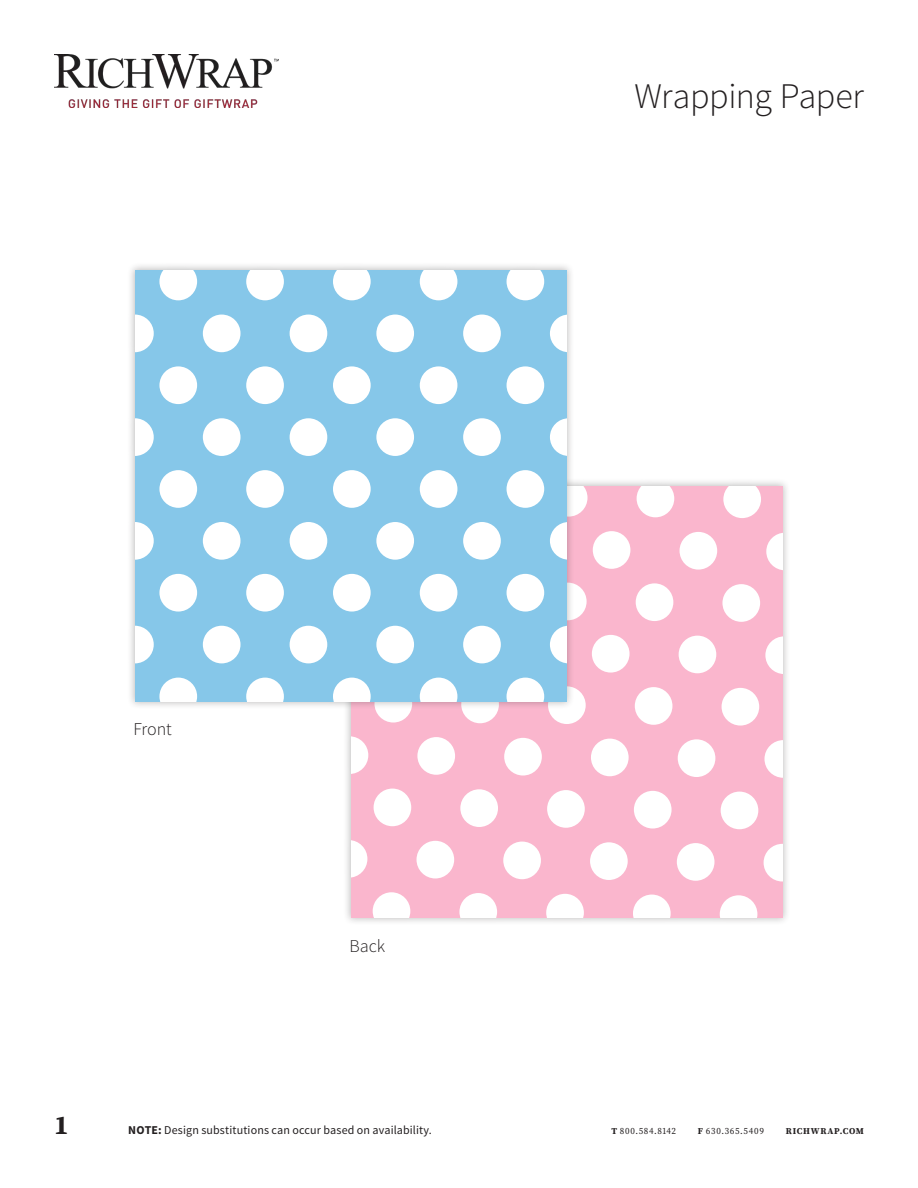
<style>
.page{position:relative;width:918px;height:1188px;background:#fff}
.page>*{position:absolute;margin:0;border:0;box-sizing:border-box;transform-origin:0 0}
.t1{font:300 36px "Source Sans Pro";letter-spacing:-.015em;color:#231f20}
.t2{font:700 27px "Source Serif Pro";color:#231f20}
.t3{font:300 18px "Source Sans Pro";color:#231f20}
.t4{font:12px "Source Sans Pro";letter-spacing:.01em;color:#231f20}
.t5{font:9px "Source Serif Pro";letter-spacing:.075em;color:#231f20}
.t6{font:700 9px "Source Serif Pro";letter-spacing:.085em;color:#231f20}
.s1{font-weight:700}
</style>
<div class="page">
<img style="left:54px;top:54px;width:225px;height:54px">
<div style="left:343px;top:478px;width:448px;height:448px;background:#231f20;opacity:.3"></div>
<div style="left:351px;top:486px;width:432px;height:432px;background:#fab6cd"></div>
<svg style="left:351px;top:736px;width:17px;height:38px"></svg>
<svg style="left:351px;top:840px;width:17px;height:38px"></svg>
<div style="left:374px;top:685px;width:38px;height:38px;background:#fff;border-radius:50%"></div>
<div style="left:373px;top:788px;width:38px;height:38px;background:#fff;border-radius:50%"></div>
<svg style="left:373px;top:892px;width:37px;height:26px"></svg>
<div style="left:417px;top:737px;width:38px;height:38px;background:#fff;border-radius:50%"></div>
<div style="left:416px;top:841px;width:38px;height:38px;background:#fff;border-radius:50%"></div>
<div style="left:461px;top:686px;width:38px;height:37px;background:#fff;border-radius:50%"></div>
<div style="left:460px;top:789px;width:38px;height:38px;background:#fff;border-radius:50%"></div>
<svg style="left:459px;top:893px;width:38px;height:25px"></svg>
<div style="left:504px;top:738px;width:38px;height:38px;background:#fff;border-radius:50%"></div>
<div style="left:503px;top:841px;width:38px;height:38px;background:#fff;border-radius:50%"></div>
<div style="left:549px;top:583px;width:38px;height:37px;background:#fff;border-radius:50%"></div>
<div style="left:548px;top:686px;width:38px;height:38px;background:#fff;border-radius:50%"></div>
<div style="left:547px;top:790px;width:38px;height:38px;background:#fff;border-radius:50%"></div>
<svg style="left:546px;top:894px;width:38px;height:24px"></svg>
<div style="left:593px;top:531px;width:38px;height:38px;background:#fff;border-radius:50%"></div>
<div style="left:592px;top:635px;width:38px;height:38px;background:#fff;border-radius:50%"></div>
<div style="left:591px;top:739px;width:38px;height:37px;background:#fff;border-radius:50%"></div>
<div style="left:590px;top:842px;width:38px;height:38px;background:#fff;border-radius:50%"></div>
<svg style="left:637px;top:486px;width:37px;height:31px"></svg>
<div style="left:636px;top:583px;width:37px;height:38px;background:#fff;border-radius:50%"></div>
<div style="left:635px;top:687px;width:38px;height:38px;background:#fff;border-radius:50%"></div>
<div style="left:634px;top:791px;width:38px;height:38px;background:#fff;border-radius:50%"></div>
<svg style="left:633px;top:894px;width:38px;height:24px"></svg>
<div style="left:679px;top:532px;width:38px;height:38px;background:#fff;border-radius:50%"></div>
<div style="left:679px;top:636px;width:37px;height:37px;background:#fff;border-radius:50%"></div>
<div style="left:678px;top:739px;width:37px;height:38px;background:#fff;border-radius:50%"></div>
<div style="left:677px;top:843px;width:38px;height:38px;background:#fff;border-radius:50%"></div>
<svg style="left:723px;top:486px;width:38px;height:32px"></svg>
<div style="left:722px;top:584px;width:38px;height:38px;background:#fff;border-radius:50%"></div>
<div style="left:721px;top:688px;width:38px;height:38px;background:#fff;border-radius:50%"></div>
<div style="left:721px;top:792px;width:37px;height:37px;background:#fff;border-radius:50%"></div>
<svg style="left:720px;top:895px;width:38px;height:23px"></svg>
<svg style="left:766px;top:533px;width:17px;height:37px"></svg>
<svg style="left:765px;top:636px;width:18px;height:38px"></svg>
<svg style="left:764px;top:740px;width:19px;height:38px"></svg>
<svg style="left:763px;top:844px;width:20px;height:38px"></svg>
<div style="left:127px;top:262px;width:448px;height:448px;background:#231f20;opacity:.3"></div>
<div style="left:135px;top:270px;width:432px;height:432px;background:#86c7e9"></div>
<svg style="left:135px;top:315px;width:19px;height:37px"></svg>
<svg style="left:135px;top:418px;width:19px;height:38px"></svg>
<svg style="left:135px;top:522px;width:19px;height:38px"></svg>
<svg style="left:135px;top:626px;width:19px;height:37px"></svg>
<svg style="left:159px;top:270px;width:38px;height:30px"></svg>
<div style="left:159px;top:366px;width:38px;height:38px;background:#fff;border-radius:50%"></div>
<div style="left:159px;top:470px;width:38px;height:38px;background:#fff;border-radius:50%"></div>
<div style="left:159px;top:574px;width:38px;height:38px;background:#fff;border-radius:50%"></div>
<svg style="left:159px;top:678px;width:38px;height:24px"></svg>
<div style="left:203px;top:315px;width:38px;height:37px;background:#fff;border-radius:50%"></div>
<div style="left:203px;top:418px;width:38px;height:38px;background:#fff;border-radius:50%"></div>
<div style="left:203px;top:522px;width:38px;height:38px;background:#fff;border-radius:50%"></div>
<div style="left:203px;top:626px;width:38px;height:37px;background:#fff;border-radius:50%"></div>
<svg style="left:246px;top:270px;width:38px;height:30px"></svg>
<div style="left:246px;top:366px;width:38px;height:38px;background:#fff;border-radius:50%"></div>
<div style="left:246px;top:470px;width:38px;height:38px;background:#fff;border-radius:50%"></div>
<div style="left:246px;top:574px;width:38px;height:38px;background:#fff;border-radius:50%"></div>
<svg style="left:246px;top:678px;width:38px;height:24px"></svg>
<div style="left:290px;top:315px;width:37px;height:37px;background:#fff;border-radius:50%"></div>
<div style="left:290px;top:418px;width:37px;height:38px;background:#fff;border-radius:50%"></div>
<div style="left:290px;top:522px;width:37px;height:38px;background:#fff;border-radius:50%"></div>
<div style="left:290px;top:626px;width:37px;height:37px;background:#fff;border-radius:50%"></div>
<svg style="left:333px;top:270px;width:38px;height:30px"></svg>
<div style="left:333px;top:366px;width:38px;height:38px;background:#fff;border-radius:50%"></div>
<div style="left:333px;top:470px;width:38px;height:38px;background:#fff;border-radius:50%"></div>
<div style="left:333px;top:574px;width:38px;height:38px;background:#fff;border-radius:50%"></div>
<svg style="left:333px;top:678px;width:38px;height:24px"></svg>
<div style="left:376px;top:315px;width:38px;height:37px;background:#fff;border-radius:50%"></div>
<div style="left:376px;top:418px;width:38px;height:38px;background:#fff;border-radius:50%"></div>
<div style="left:376px;top:522px;width:38px;height:38px;background:#fff;border-radius:50%"></div>
<div style="left:376px;top:626px;width:38px;height:37px;background:#fff;border-radius:50%"></div>
<svg style="left:420px;top:270px;width:37px;height:30px"></svg>
<div style="left:420px;top:366px;width:37px;height:38px;background:#fff;border-radius:50%"></div>
<div style="left:420px;top:470px;width:37px;height:38px;background:#fff;border-radius:50%"></div>
<div style="left:420px;top:574px;width:37px;height:38px;background:#fff;border-radius:50%"></div>
<svg style="left:420px;top:678px;width:37px;height:24px"></svg>
<div style="left:463px;top:315px;width:38px;height:37px;background:#fff;border-radius:50%"></div>
<div style="left:463px;top:418px;width:38px;height:38px;background:#fff;border-radius:50%"></div>
<div style="left:463px;top:522px;width:38px;height:38px;background:#fff;border-radius:50%"></div>
<div style="left:463px;top:626px;width:38px;height:37px;background:#fff;border-radius:50%"></div>
<svg style="left:507px;top:270px;width:37px;height:30px"></svg>
<div style="left:507px;top:366px;width:37px;height:38px;background:#fff;border-radius:50%"></div>
<div style="left:507px;top:470px;width:37px;height:38px;background:#fff;border-radius:50%"></div>
<div style="left:507px;top:574px;width:37px;height:38px;background:#fff;border-radius:50%"></div>
<svg style="left:507px;top:678px;width:37px;height:24px"></svg>
<svg style="left:550px;top:315px;width:17px;height:37px"></svg>
<svg style="left:550px;top:418px;width:17px;height:38px"></svg>
<svg style="left:550px;top:486px;width:38px;height:74px"></svg>
<svg style="left:550px;top:626px;width:17px;height:37px"></svg>
<h1 class="t1" style="left:634px;top:74px;width:231px">Wrapping Paper</h1>
<p class="t3" style="left:134px;top:718px;width:40px">Front</p>
<p class="t3" style="left:350px;top:935px;width:37px">Back</p>
<h2 class="t2" style="left:54px;top:1106px;width:16px">1</h2>
<p class="t4" style="left:128px;top:1123px;width:305px"><span class="s1">NOTE:</span> Design substitutions can occur based on availability.</p>
<p class="t5" style="left:611px;top:1125px;width:66px"><span class="s1">T</span> 800.584.8142</p>
<p class="t5" style="left:698px;top:1125px;width:68px"><span class="s1">F</span> 630.365.5409</p>
<p class="t6" style="left:786px;top:1125px;width:80px">RICHWRAP.COM</p>
</div>
